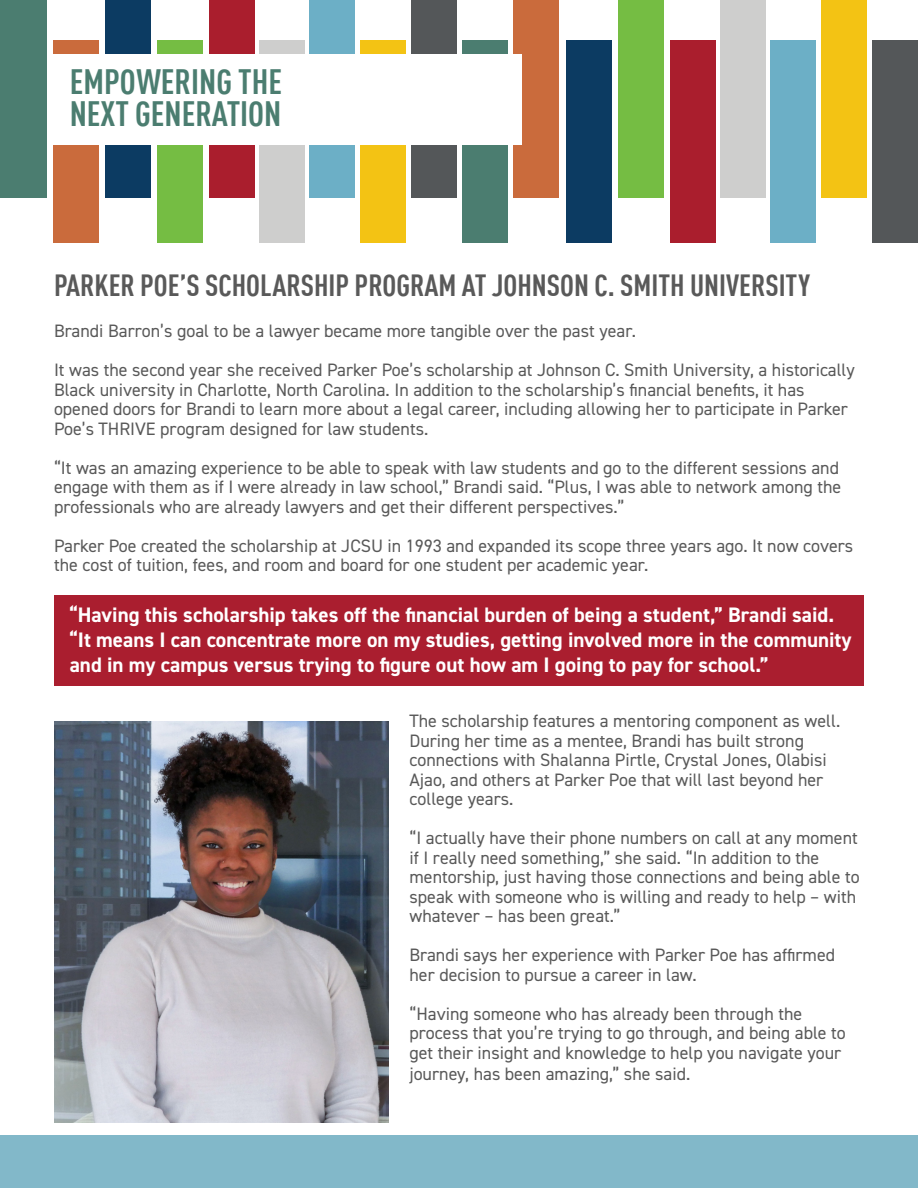
<style>
.page{position:relative;width:918px;height:1188px;background:#fff}
.page>*{position:absolute;margin:0;border:0;box-sizing:border-box;transform-origin:0 0}
.t1{font:700 condensed 34.5px "DIN Offc";color:#4b7d70}
.t2{font:700 condensed 30px "DIN Offc";color:#595959}
.t3{font:700 21px/25.2px "DIN2014";color:#fff}
.t4{font:18px/19.5px "DIN2014";color:#595959}
</style>
<div class="page">
<div style="left:54px;top:596px;width:810px;height:90px;background:#aa1e2f"></div>
<div style="left:0;top:0;width:46px;height:197px;background:#4b7d70"></div>
<div style="left:105px;top:0;width:46px;height:197px;background:#0c3b62"></div>
<div style="left:209px;top:0;width:46px;height:197px;background:#aa1e2d"></div>
<div style="left:309px;top:0;width:46px;height:197px;background:#6cafc6"></div>
<div style="left:157px;top:41px;width:46px;height:202px;background:#75bd43"></div>
<div style="left:259px;top:40px;width:46px;height:203px;background:#cececd"></div>
<div style="left:361px;top:40px;width:45px;height:203px;background:#f3c314"></div>
<div style="left:53px;top:40px;width:45px;height:203px;background:#ca6b3c"></div>
<div style="left:411px;top:0;width:46px;height:197px;background:#545759"></div>
<div style="left:462px;top:40px;width:45px;height:203px;background:#4b7d70"></div>
<div style="left:566px;top:40px;width:46px;height:203px;background:#0c3b62"></div>
<div style="left:670px;top:40px;width:46px;height:203px;background:#aa1e2d"></div>
<div style="left:770px;top:40px;width:46px;height:203px;background:#6cafc6"></div>
<div style="left:618px;top:0;width:46px;height:197px;background:#75bd43"></div>
<div style="left:720px;top:0;width:46px;height:197px;background:#cececd"></div>
<div style="left:821px;top:0;width:46px;height:197px;background:#f3c314"></div>
<div style="left:514px;top:0;width:45px;height:197px;background:#ca6b3c"></div>
<div style="left:872px;top:40px;width:46px;height:203px;background:#545759"></div>
<div style="left:50px;top:54px;width:472px;height:90px;background:#fff"></div>
<div style="left:0;top:1136px;width:918px;height:52px;background:#82b8c9"></div>
<img style="left:54px;top:721px;width:335px;height:401px">
<p class="t1" style="left:70px;top:61px;width:214px">EMPOWERING THE</p>
<p class="t1" style="left:70px;top:93px;width:213px">NEXT GENERATION</p>
<p class="t2" style="left:54px;top:267px;width:758px">PARKER POE’S SCHOLARSHIP PROGRAM AT JOHNSON C. SMITH UNIVERSITY</p>
<p class="t4" style="left:54px;top:321px;width:584px">Brandi Barron’s goal to be a lawyer became more tangible over the past year.</p>
<p class="t4" style="left:54px;top:360px;width:802px">It was the second year she received Parker Poe’s scholarship at Johnson C. Smith University, a historically Black university in Charlotte, North Carolina. In addition to the scholarship’s financial benefits, it has opened doors for Brandi to learn more about a legal career, including allowing her to participate in Parker Poe’s THRIVE program designed for law students.</p>
<p class="t4" style="left:54px;top:458px;width:789px">“It was an amazing experience to be able to speak with law students and go to the different sessions and engage with them as if I were already in law school,” Brandi said. “Plus, I was able to network among the professionals who are already lawyers and get their different perspectives.”</p>
<p class="t4" style="left:54px;top:536px;width:801px">Parker Poe created the scholarship at JCSU in 1993 and expanded its scope three years ago. It now covers the cost of tuition, fees, and room and board for one student per academic year.</p>
<p class="t3" style="left:70px;top:602px;width:783px">“Having this scholarship takes off the financial burden of being a student,” Brandi said. “It means I can concentrate more on my studies, getting involved more in the community and in my campus versus trying to figure out how am I going to pay for school.”</p>
<p class="t4" style="left:410px;top:711px;width:432px">The scholarship features a mentoring component as well.<br>During her time as a mentee, Brandi has built strong connections with Shalanna Pirtle, Crystal Jones, Olabisi Ajao, and others at Parker Poe that will last beyond her college years.</p>
<p class="t4" style="left:410px;top:828px;width:452px">“I actually have their phone numbers on call at any moment if I really need something,” she said. “In addition to the mentorship, just having those connections and being able to speak with someone who is willing and ready to help – with whatever – has been great.”</p>
<p class="t4" style="left:410px;top:945px;width:427px">Brandi says her experience with Parker Poe has affirmed her decision to pursue a career in law.</p>
<p class="t4" style="left:410px;top:1003px;width:438px;line-height:20px">“Having someone who has already been through the process that you’re trying to go through, and being able to get their insight and knowledge to help you navigate your journey, has been amazing,” she said.</p>
</div>
